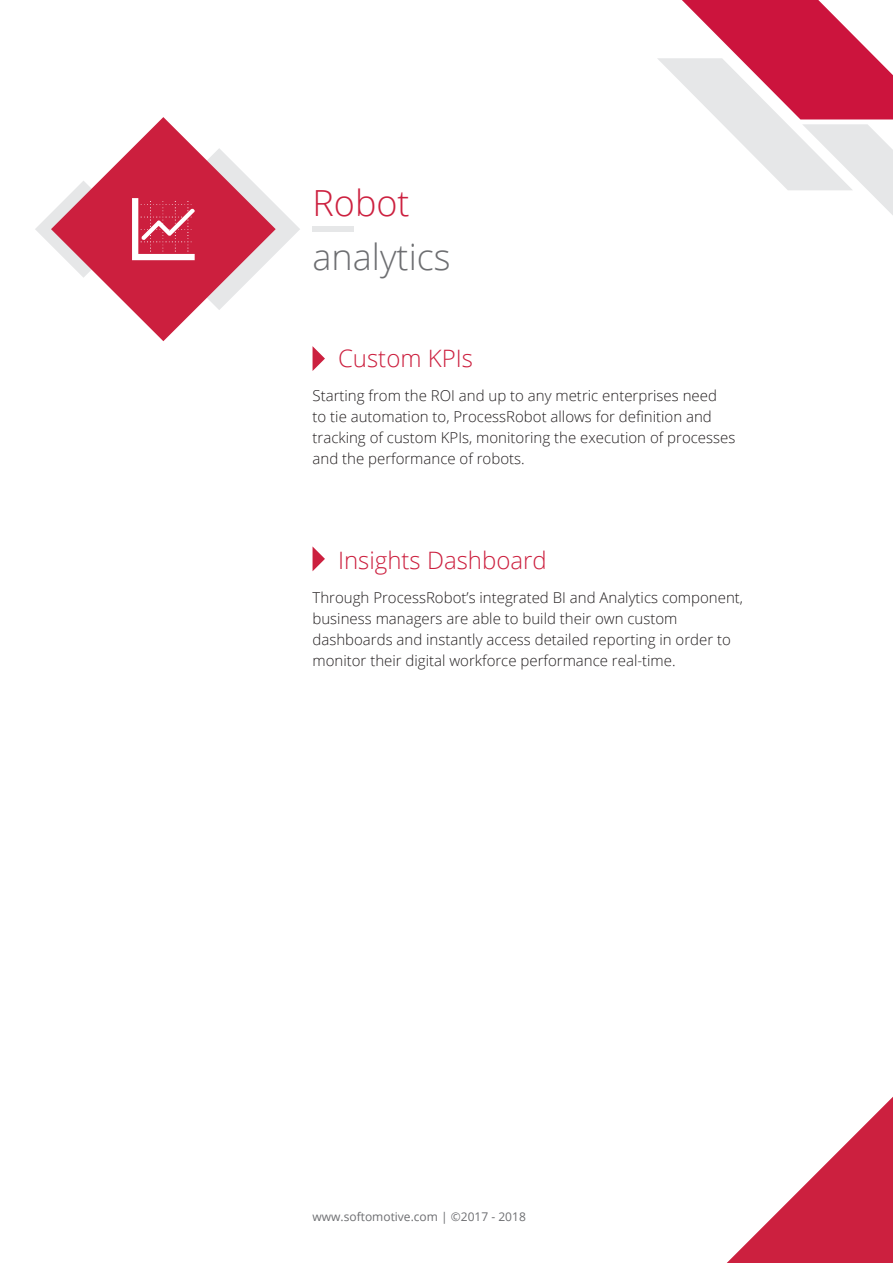
<style>
.page{position:relative;width:893px;height:1263px;background:#fff}
.page>*{position:absolute;margin:0;border:0;box-sizing:border-box;transform-origin:0 0}
.t1{font:300 36px "Open Sans";color:#6d6e71}
.t2{font:300 36px "Open Sans";color:#cc203f}
.t3{font:300 24px "Open Sans";color:#cc203f}
.t4{font:300 15px/21px "Open Sans";color:#231f20}
.t5{font:12px "Open Sans";color:#6d6e71}
</style>
<div class="page">
<svg style="left:657px;top:0;width:236px;height:215px"></svg>
<div style="left:313px;top:227px;width:41px;height:5px;background:#e6e7e8"></div>
<svg style="left:727px;top:1097px;width:166px;height:166px"></svg>
<svg style="left:313px;top:346px;width:12px;height:25px"></svg>
<svg style="left:313px;top:547px;width:12px;height:24px"></svg>
<svg style="left:132px;top:117px;width:63px;height:224px"></svg>
<svg style="left:35px;top:148px;width:265px;height:162px"></svg>
<h1 class="t2" style="left:313px;top:178px;width:99px">Robot</h1>
<h1 class="t1" style="left:313px;top:232px;width:140px">analytics</h1>
<h2 class="t3" style="left:338px;top:342px;width:136px">Custom KPIs</h2>
<p class="t4" style="left:313px;top:384px;width:424px">Starting from the ROI and up to any metric enterprises need<br>to tie automation to, ProcessRobot allows for definition and tracking of custom KPIs, monitoring the execution of processes and the performance of robots.</p>
<h2 class="t3" style="left:338px;top:544px;width:210px">Insights Dashboard</h2>
<p class="t4" style="left:313px;top:586px;width:432px">Through ProcessRobot’s integrated BI and Analytics component, business managers are able to build their own custom dashboards and instantly access detailed reporting in order to monitor their digital workforce performance real-time.</p>
<p class="t5" style="left:313px;top:1208px;width:215px">www.softomotive.com | ©2017 - 2018</p>
</div>
